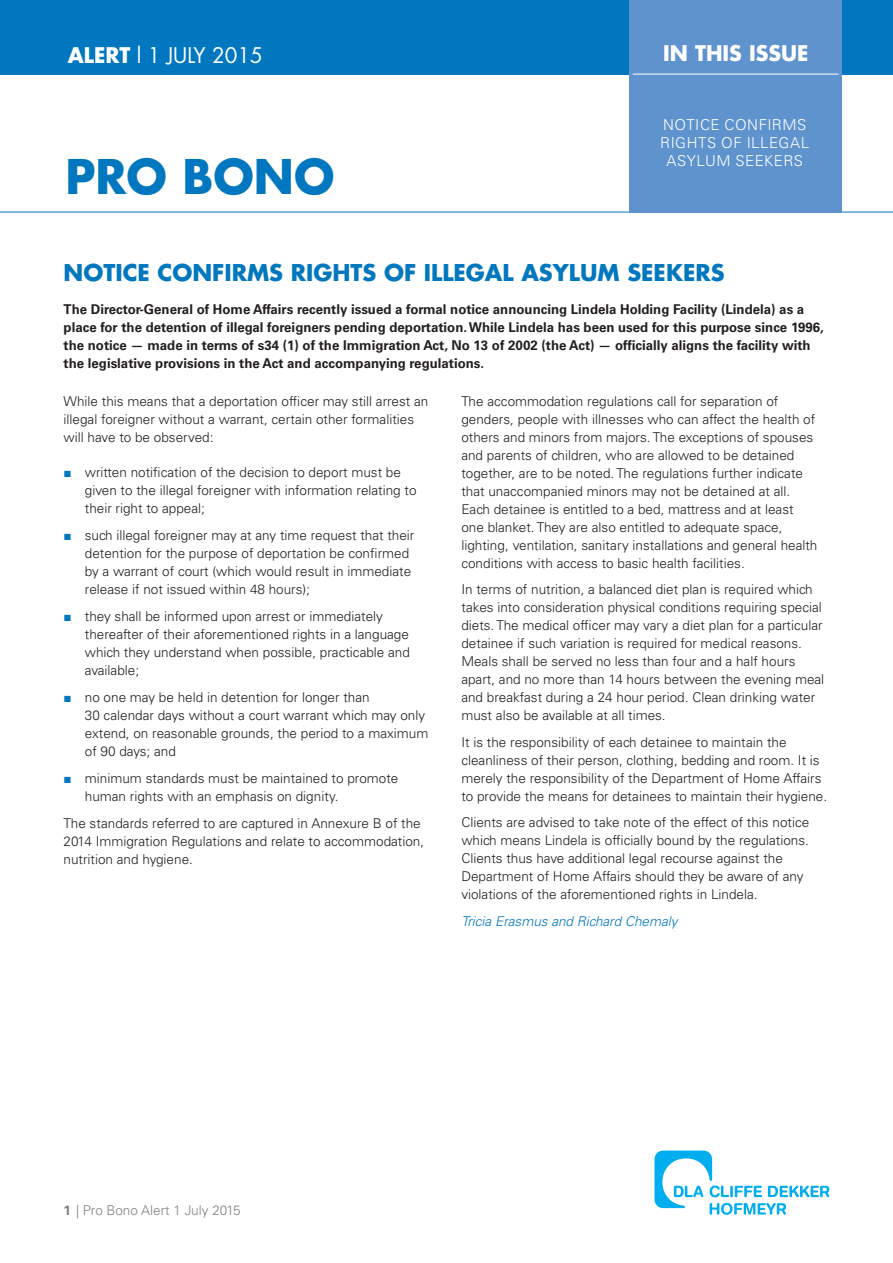
<style>
.page{position:relative;width:893px;height:1263px;background:#fff}
.page>*{position:absolute;margin:0;border:0;box-sizing:border-box;transform-origin:0 0}
.t1{font:700 46.5px "Futura Std";color:#0077be}
.t2{font:700 22.5px "Futura Std";color:#0077be}
.t3{font:21px "Futura Std";color:#fff}
.t4{font:700 21px "Futura Std";color:#fff}
.t5{font:300 15px/18px "Univers LT Std";letter-spacing:.035em;color:#fff;text-align:center}
.t6{font:300 13.5px/18px "Univers LT Std";color:#231f20}
.t7{font:700 13.5px/18px "Univers LT Std";color:#231f20}
.t8{font:italic 300 13.5px "Univers LT Std";color:#0077be}
.t9{font:300 13.5px "Univers LT Std";color:#808285}
.s1{font-weight:700}
.s2{font-family:"Times New Roman";font-weight:400;color:#0077be}
</style>
<div class="page">
<div style="left:0;top:0;width:892px;height:74px;background:#0077be"></div>
<hr style="left:0;top:212px;width:892px;height:1px;background:#0077be">
<div style="left:629px;top:0;width:212px;height:212px;background:#5f93ce"></div>
<hr style="left:632px;top:74px;width:206px;height:1px;background:#fff">
<svg style="left:654px;top:1151px;width:175px;height:64px"></svg>
<h3 class="t3" style="left:68px;top:45px;width:196px"><span class="s1">ALERT</span> l 1 JULY 2015</h3>
<h1 class="t1" style="left:65px;top:156px;width:270px">PRO BONO</h1>
<h3 class="t4" style="left:663px;top:44px;width:147px">IN THIS ISSUE</h3>
<p class="t5" style="left:660px;top:117px;width:150px">NOTICE CONFIRMS<br>RIGHTS OF ILLEGAL<br>ASYLUM SEEKERS</p>
<h2 class="t2" style="left:64px;top:262px;width:662px">NOTICE CONFIRMS RIGHTS OF ILLEGAL ASYLUM SEEKERS</h2>
<p class="t7" style="left:64px;top:300px;width:761px">The Director-General of Home Affairs recently issued a formal notice announcing Lindela Holding Facility (Lindela) as a place for the detention of illegal foreigners pending deportation. While Lindela has been used for this purpose since 1996, the notice — made in terms of s34 (1) of the Immigration Act, No 13 of 2002 (the Act) — officially aligns the facility with the legislative provisions in the Act and accompanying regulations.</p>
<p class="t6" style="left:64px;top:393px;width:366px">While this means that a deportation officer may still arrest an illegal foreigner without a warrant, certain other formalities will have to be observed:</p>
<p class="t6" style="left:85px;top:464px;width:333px;text-indent:-21px"><span class="s2">■</span> written notification of the decision to deport must be given to the illegal foreigner with information relating to their right to appeal;</p>
<p class="t6" style="left:85px;top:527px;width:331px;text-indent:-21px"><span class="s2">■</span> such illegal foreigner may at any time request that their detention for the purpose of deportation be confirmed by a warrant of court (which would result in immediate release if not issued within 48 hours);</p>
<p class="t6" style="left:85px;top:608px;width:326px;text-indent:-21px"><span class="s2">■</span> they shall be informed upon arrest or immediately thereafter of their aforementioned rights in a language which they understand when possible, practicable and available;</p>
<p class="t6" style="left:85px;top:689px;width:345px;text-indent:-21px"><span class="s2">■</span> no one may be held in detention for longer than<br>30 calendar days without a court warrant which may only extend, on reasonable grounds, the period to a maximum of 90 days; and</p>
<p class="t6" style="left:85px;top:770px;width:315px;text-indent:-21px"><span class="s2">■</span> minimum standards must be maintained to promote human rights with an emphasis on dignity.</p>
<p class="t6" style="left:64px;top:815px;width:362px">The standards referred to are captured in Annexure B of the<br>2014 Immigration Regulations and relate to accommodation, nutrition and hygiene.</p>
<p class="t6" style="left:461px;top:393px;width:357px">The accommodation regulations call for separation of genders, people with illnesses who can affect the health of others and minors from majors. The exceptions of spouses and parents of children, who are allowed to be detained together, are to be noted. The regulations further indicate that unaccompanied minors may not be detained at all.<br>Each detainee is entitled to a bed, mattress and at least one blanket. They are also entitled to adequate space, lighting, ventilation, sanitary installations and general health conditions with access to basic health facilities.</p>
<p class="t6" style="left:461px;top:582px;width:364px">In terms of nutrition, a balanced diet plan is required which takes into consideration physical conditions requiring special diets. The medical officer may vary a diet plan for a particular detainee if such variation is required for medical reasons.<br>Meals shall be served no less than four and a half hours apart, and no more than 14 hours between the evening meal and breakfast during a 24 hour period. Clean drinking water must also be available at all times.</p>
<p class="t6" style="left:461px;top:734px;width:367px">It is the responsibility of each detainee to maintain the cleanliness of their person, clothing, bedding and room. It is merely the responsibility of the Department of Home Affairs to provide the means for detainees to maintain their hygiene.</p>
<p class="t6" style="left:461px;top:815px;width:349px">Clients are advised to take note of the effect of this notice which means Lindela is officially bound by the regulations.<br>Clients thus have additional legal recourse against the Department of Home Affairs should they be aware of any violations of the aforementioned rights in Lindela.</p>
<p class="t8" style="left:461px;top:915px;width:218px">Tricia Erasmus and Richard Chemaly</p>
<p class="t9" style="left:64px;top:1204px;width:178px"><span class="s1">1</span> | Pro Bono Alert 1 July 2015</p>
</div>
